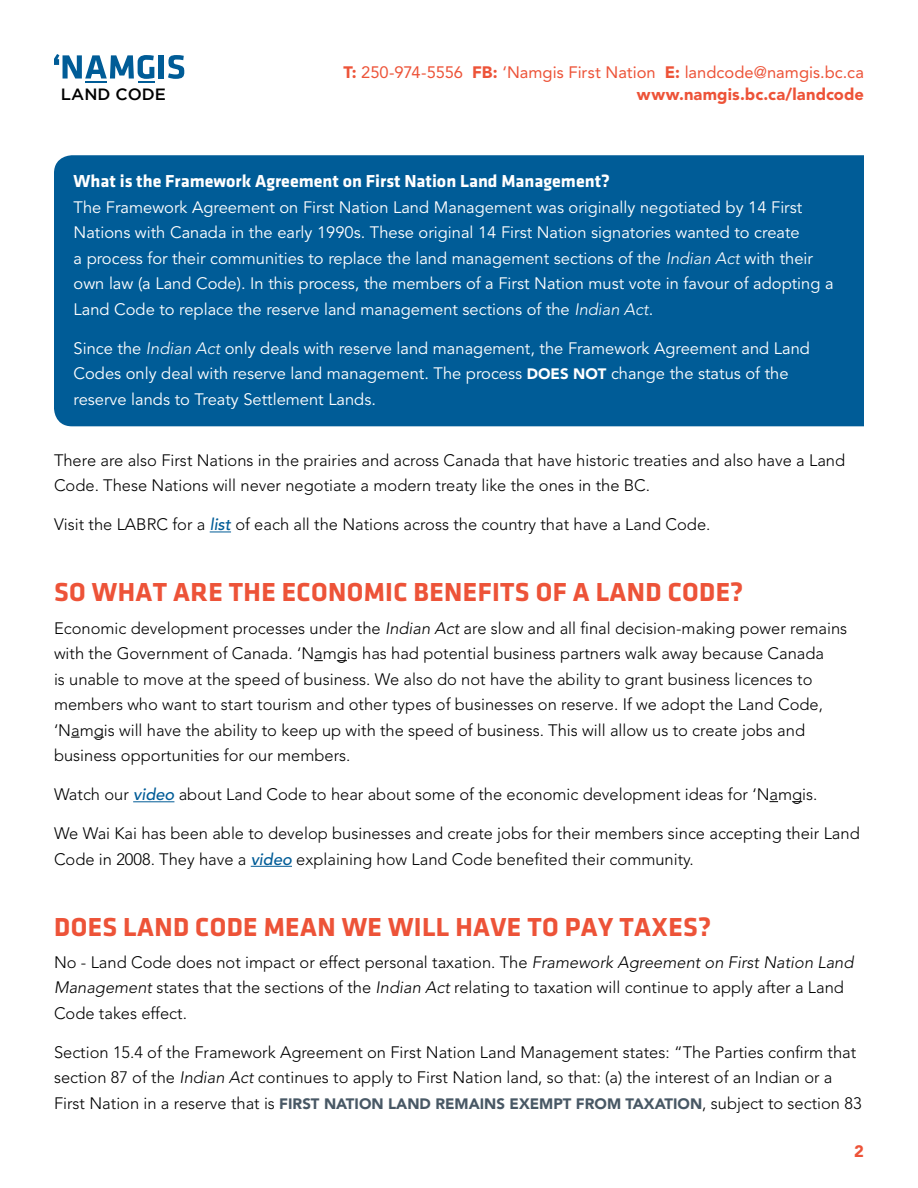
<style>
.page{position:relative;width:918px;height:1188px;background:#fff}
.page>*{position:absolute;margin:0;border:0;box-sizing:border-box;transform-origin:0 0}
.t1{font:700 27px "Klavika";letter-spacing:.015em;color:#ed5338}
.t2{font:700 18px "Klavika";color:#fff}
.t3{font:300 16.5px/25.5px "Avenir LT Std";color:#000}
.t4{font:16.5px/25.5px "Avenir LT Std";color:#fff}
.t5{font:16.5px "Avenir LT Std";letter-spacing:.005em;color:#ed5338}
.t6{font:900 16.5px "Avenir LT Std";letter-spacing:.01em;color:#ed5338}
.t7{font:500 16.35px "Gotham";color:#000}
.s1{font-weight:900}
.s2{font-weight:300;font-style:italic}
.s3{font-weight:900;font-size:15px}
.s4{font-weight:500;font-style:italic;color:#005c97}
.s5{font-style:italic}
.s6{font-weight:900;font-size:15px;color:#485865}
</style>
<div class="page">
<div style="left:159px;top:55px;width:5px;height:24px;background:#005c97"></div>
<svg style="left:168px;top:55px;width:16px;height:24px"></svg>
<svg style="left:54px;top:54px;width:100px;height:29px"></svg>
<svg style="left:210px;top:532px;width:21px;height:1px"></svg>
<hr style="left:133px;top:801px;width:41px;height:1px;background:#005c97">
<hr style="left:251px;top:866px;width:41px;height:1px;background:#005c97">
<div style="left:54px;top:155px;width:810px;height:271px;background:#005c97"></div>
<p class="t5" style="left:344px;top:63px;width:522px"><span class="s1">T:</span> 250-974-5556 <span class="s1">FB:</span> ‘Namgis First Nation <span class="s1">E:</span> landcode@namgis.bc.ca</p>
<p class="t7" style="left:61px;top:85px;width:107px">LAND CODE</p>
<p class="t6" style="left:637px;top:84px;width:229px">www.namgis.bc.ca/landcode</p>
<p class="t2" style="left:74px;top:171px;width:538px">What is the Framework Agreement on First Nation Land Management?</p>
<p class="t4" style="left:74px;top:195px;width:762px">The Framework Agreement on First Nation Land Management was originally negotiated by 14 First Nations with Canada in the early 1990s. These original 14 First Nation signatories wanted to create<br>a process for their communities to replace the land management sections of the <span class="s2">Indian Act</span> with their own law (a Land Code). In this process, the members of a First Nation must vote in favour of adopting a Land Code to replace the reserve land management sections of the <span class="s2">Indian Act</span>.</p>
<p class="t4" style="left:74px;top:336px;width:738px">Since the <span class="s2">Indian Act</span> only deals with reserve land management, the Framework Agreement and Land<br>Codes only deal with reserve land management. The process <span class="s3">DOES NOT</span> change the status of the reserve lands to Treaty Settlement Lands.</p>
<p class="t3" style="left:54px;top:447px;width:793px">There are also First Nations in the prairies and across Canada that have historic treaties and also have a Land<br>Code. These Nations will never negotiate a modern treaty like the ones in the BC.</p>
<p class="t3" style="left:54px;top:512px;width:658px">Visit the LABRC for a <span class="s4">list</span> of each all the Nations across the country that have a Land Code.</p>
<h1 class="t1" style="left:54px;top:578px;width:691px">SO WHAT ARE THE ECONOMIC BENEFITS OF A LAND CODE?</h1>
<p class="t3" style="left:54px;top:615px;width:795px">Economic development processes under the <span class="s5">Indian Act</span> are slow and all final decision-making power remains with the Government of Canada. ‘Namgis has had potential business partners walk away because Canada<br>is unable to move at the speed of business. We also do not have the ability to grant business licences to members who want to start tourism and other types of businesses on reserve. If we adopt the Land Code, ‘Namgis will have the ability to keep up with the speed of business. This will allow us to create jobs and business opportunities for our members.</p>
<p class="t3" style="left:54px;top:782px;width:765px">Watch our <span class="s4">video</span> about Land Code to hear about some of the economic development ideas for ‘Namgis.</p>
<p class="t3" style="left:54px;top:821px;width:807px">We Wai Kai has been able to develop businesses and create jobs for their members since accepting their Land<br>Code in 2008. They have a <span class="s4">video</span> explaining how Land Code benefited their community.</p>
<h1 class="t1" style="left:54px;top:912px;width:659px">DOES LAND CODE MEAN WE WILL HAVE TO PAY TAXES?</h1>
<p class="t3" style="left:54px;top:950px;width:801px">No - Land Code does not impact or effect personal taxation. The <span class="s5">Framework Agreement on First Nation Land<br>Management</span> states that the sections of the <span class="s5">Indian Act</span> relating to taxation will continue to apply after a Land<br>Code takes effect.</p>
<p class="t3" style="left:54px;top:1040px;width:809px">Section 15.4 of the Framework Agreement on First Nation Land Management states: “The Parties confirm that section 87 of the <span class="s5">Indian Act</span> continues to apply to First Nation land, so that: (a) the interest of an Indian or a<br>First Nation in a reserve that is <span class="s6">FIRST NATION LAND REMAINS EXEMPT FROM TAXATION</span>, subject to section 83</p>
<p class="t6" style="left:854px;top:1142px;width:11px">2</p>
</div>
